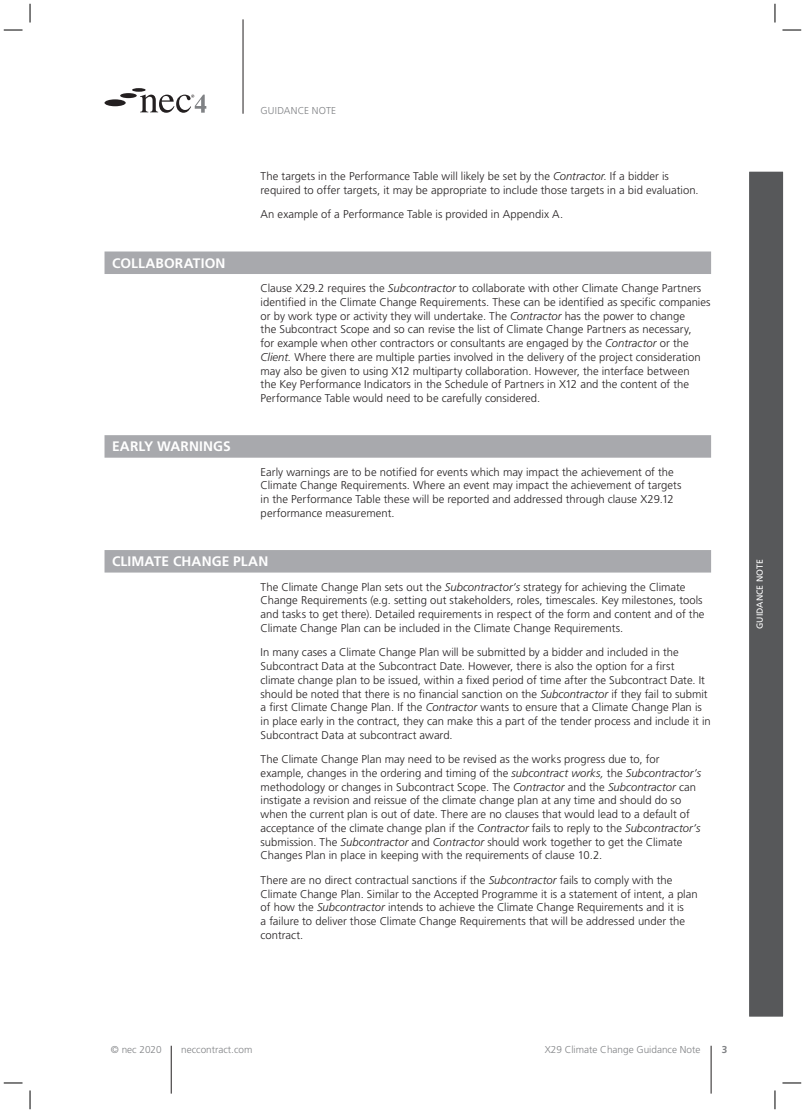
<style>
.page{position:relative;width:805px;height:1113px;background:#fff}
.page>*{position:absolute;margin:0;border:0;box-sizing:border-box;transform-origin:0 0}
.t1{font:700 13.75px "Frutiger";letter-spacing:.005em;color:#fff}
.t2{font:300 11.25px/13.8px "Frutiger";color:#231f20}
.t3{font:300 10px "Frutiger";color:#808285}
.t4{font:300 10px "Frutiger";letter-spacing:.02em;color:#808285}
.t5{font:700 10px "Frutiger";color:#808285}
.t6{font:8.75px "Frutiger";color:#fff}
.s1{font-style:italic}
</style>
<div class="page">
<hr style="left:710px;top:1045px;width:1px;height:48px;background:#231f20">
<hr style="left:243px;top:19px;width:1px;height:95px;background:#231f20">
<div style="left:747px;top:170px;width:36px;height:847px;background:#57585a"></div>
<div style="left:746px;top:169px;width:39px;height:850px;border:2px solid #fff"></div>
<div style="left:104px;top:99px;width:22px;height:7px;background:#231f20;border-radius:50%"></div>
<div style="left:120px;top:93px;width:17px;height:5px;background:#231f20;border-radius:50%"></div>
<svg style="left:132px;top:88px;width:13px;height:4px"></svg>
<svg style="left:140px;top:94px;width:66px;height:19px"></svg>
<hr style="left:171px;top:1045px;width:1px;height:48px;background:#231f20">
<div style="left:104px;top:251px;width:606px;height:23px;background:#a8a9ad"></div>
<div style="left:104px;top:435px;width:606px;height:22px;background:#a8a9ad"></div>
<div style="left:104px;top:550px;width:606px;height:22px;background:#a8a9ad"></div>
<svg style="left:4px;top:29px;width:18px;height:2px"></svg>
<svg style="left:782px;top:29px;width:18px;height:2px"></svg>
<svg style="left:4px;top:1082px;width:18px;height:1px"></svg>
<svg style="left:782px;top:1082px;width:18px;height:1px"></svg>
<svg style="left:29px;top:4px;width:2px;height:19px"></svg>
<svg style="left:29px;top:1090px;width:2px;height:19px"></svg>
<svg style="left:774px;top:4px;width:1px;height:19px"></svg>
<svg style="left:774px;top:1090px;width:1px;height:19px"></svg>
<p class="t4" style="left:260px;top:105px;width:77px">GUIDANCE NOTE</p>
<p class="t1" style="left:112px;top:255px;width:115px">COLLABORATION</p>
<p class="t1" style="left:112px;top:438px;width:120px">EARLY WARNINGS</p>
<p class="t2" style="left:260px;top:169px;width:439px">The targets in the Performance Table will likely be set by the <span class="s1">Contractor</span>. If a bidder is required to offer targets, it may be appropriate to include those targets in a bid evaluation.</p>
<p class="t2" style="left:260px;top:208px;width:304px">An example of a Performance Table is provided in Appendix A.</p>
<p class="t2" style="left:260px;top:281px;width:451px">Clause X29.2 requires the <span class="s1">Subcontractor</span> to collaborate with other Climate Change Partners identified in the Climate Change Requirements. These can be identified as specific companies or by work type or activity they will undertake. The <span class="s1">Contractor</span> has the power to change<br>the Subcontract Scope and so can revise the list of Climate Change Partners as necessary,<br>for example when other contractors or consultants are engaged by the <span class="s1">Contractor</span> or the <span class="s1">Client.</span> Where there are multiple parties involved in the delivery of the project consideration may also be given to using X12 multiparty collaboration. However, the interface between<br>the Key Performance Indicators in the Schedule of Partners in X12 and the content of the Performance Table would need to be carefully considered.</p>
<p class="t2" style="left:260px;top:465px;width:422px">Early warnings are to be notified for events which may impact the achievement of the Climate Change Requirements. Where an event may impact the achievement of targets in the Performance Table these will be reported and addressed through clause X29.12 performance measurement.</p>
<p class="t1" style="left:112px;top:553px;width:158px">CLIMATE CHANGE PLAN</p>
<p class="t2" style="left:260px;top:579px;width:445px">The Climate Change Plan sets out the <span class="s1">Subcontractor’s</span> strategy for achieving the Climate Change Requirements (e.g. setting out stakeholders, roles, timescales. Key milestones, tools and tasks to get there). Detailed requirements in respect of the form and content and of the Climate Change Plan can be included in the Climate Change Requirements.</p>
<p class="t2" style="left:260px;top:645px;width:451px">In many cases a Climate Change Plan will be submitted by a bidder and included in the Subcontract Data at the Subcontract Date. However, there is also the option for a first climate change plan to be issued, within a fixed period of time after the Subcontract Date. It should be noted that there is no financial sanction on the <span class="s1">Subcontractor</span> if they fail to submit a first Climate Change Plan. If the <span class="s1">Contractor</span> wants to ensure that a Climate Change Plan is in place early in the contract, they can make this a part of the tender process and include it in Subcontract Data at subcontract award.</p>
<p class="t2" style="left:260px;top:752px;width:442px">The Climate Change Plan may need to be revised as the works progress due to, for example, changes in the ordering and timing of the <span class="s1">subcontract works,</span> the <span class="s1">Subcontractor’s </span>methodology or changes in Subcontract Scope. The <span class="s1">Contractor</span> and the <span class="s1">Subcontractor</span> can instigate a revision and reissue of the climate change plan at any time and should do so when the current plan is out of date. There are no clauses that would lead to a default of acceptance of the climate change plan if the <span class="s1">Contractor</span> fails to reply to the <span class="s1">Subcontractor’s </span>submission. The <span class="s1">Subcontractor</span> and <span class="s1">Contractor</span> should work together to get the Climate Changes Plan in place in keeping with the requirements of clause 10.2.</p>
<p class="t2" style="left:260px;top:873px;width:438px">There are no direct contractual sanctions if the <span class="s1">Subcontractor</span> fails to comply with the Climate Change Plan. Similar to the Accepted Programme it is a statement of intent, a plan of how the <span class="s1">Subcontractor</span> intends to achieve the Climate Change Requirements and it is<br>a failure to deliver those Climate Change Requirements that will be addressed under the contract.</p>
<p class="t6" style="left:754px;top:629px;width:71px;rotate:-90deg">GUIDANCE NOTE</p>
<p class="t3" style="left:111px;top:1044px;width:52px">© nec 2020</p>
<p class="t3" style="left:181px;top:1044px;width:73px">neccontract.com</p>
<p class="t3" style="left:544px;top:1044px;width:157px">X29 Climate Change Guidance Note</p>
<p class="t5" style="left:721px;top:1043px;width:7px">3</p>
</div>
